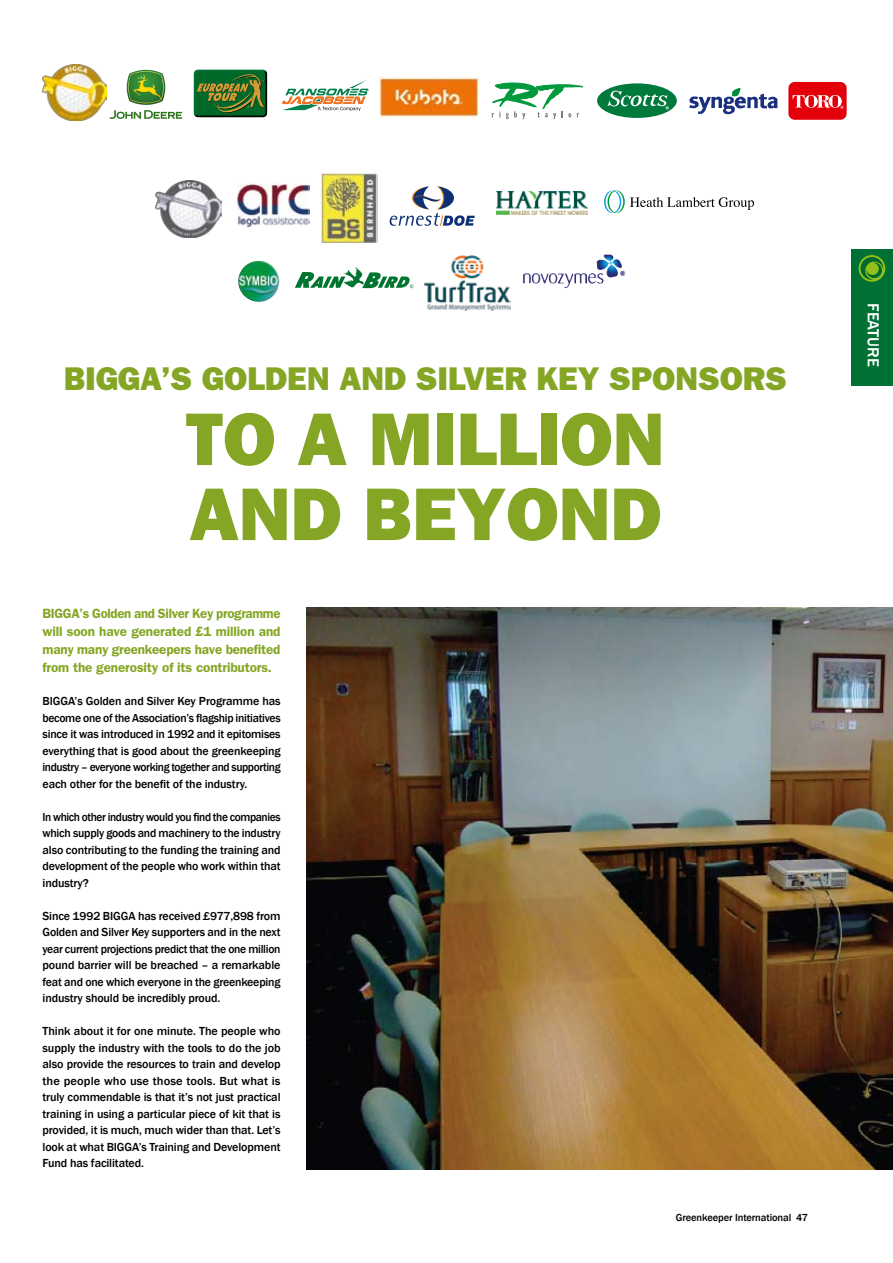
<style>
.page{position:relative;width:893px;height:1263px;background:#fff}
.page>*{position:absolute;margin:0;border:0;box-sizing:border-box;transform-origin:0 0}
.t1{font:800 75px/75px "Franklin Gothic";color:#85a625}
.t2{font:800 33px "Franklin Gothic";color:#85a625}
.t3{font:500 16.5px "Franklin Gothic";letter-spacing:-.005em;color:#fff}
.t4{font:600 13.5px/18px "Franklin Gothic";letter-spacing:-.01em;color:#85a625;text-align:justify}
.t5{font:500 12px/16.5px "Franklin Gothic";letter-spacing:-.01em;color:#000;text-align:justify}
.t6{font:500 12px/16.5px "Franklin Gothic";letter-spacing:-.01em;color:#000;text-align:justify;scale:.95 1}
.t7{font:500 10.5px "Franklin Gothic";letter-spacing:-.01em;color:#000}
</style>
<div class="page">
<img style="left:306px;top:607px;width:587px;height:563px">
<img style="left:237px;top:183px;width:73px;height:44px">
<img style="left:320px;top:172px;width:58px;height:71px">
<svg style="left:390px;top:186px;width:85px;height:40px"></svg>
<img style="left:496px;top:191px;width:92px;height:24px">
<svg style="left:604px;top:190px;width:150px;height:23px"></svg>
<img style="left:596px;top:255px;width:22px;height:23px">
<svg style="left:295px;top:267px;width:118px;height:21px"></svg>
<svg style="left:248px;top:261px;width:11px;height:3px"></svg>
<img style="left:424px;top:255px;width:86px;height:56px">
<img style="left:156px;top:180px;width:65px;height:57px">
<div style="left:852px;top:249px;width:41px;height:137px;background:#007135"></div>
<svg style="left:859px;top:255px;width:26px;height:27px"></svg>
<svg style="left:860px;top:257px;width:23px;height:23px"></svg>
<img style="left:43px;top:64px;width:63px;height:56px">
<svg style="left:194px;top:70px;width:73px;height:47px;background:#306a28"></svg>
<svg style="left:282px;top:79px;width:86px;height:32px"></svg>
<svg style="left:110px;top:70px;width:72px;height:49px"></svg>
<svg style="left:492px;top:83px;width:91px;height:36px"></svg>
<div style="left:596px;top:83px;width:82px;height:36px;background:#00793d;border-radius:50%"></div>
<div style="left:595px;top:82px;width:83px;height:38px;border:2px solid #fff;border-radius:50%"></div>
<svg style="left:607px;top:91px;width:62px;height:19px"></svg>
<svg style="left:689px;top:88px;width:88px;height:26px"></svg>
<div style="left:788px;top:82px;width:59px;height:38px;background:#e3000b;border-radius:6px"></div>
<svg style="left:792px;top:95px;width:51px;height:14px"></svg>
<img style="left:378px;top:77px;width:102px;height:41px">
<h2 class="t2" style="left:64px;top:359px;width:55px">BIGGA</h2>
<h2 class="t2" style="left:161px;top:359px;width:64px">’S GOLD</h2>
<h2 class="t2" style="left:287px;top:359px;width:76px">EN AND</h2>
<h2 class="t2" style="left:416px;top:359px;width:20px">SILVER</h2>
<h2 class="t2" style="left:536px;top:359px;width:22px">KEY</h2>
<h2 class="t2" style="left:609px;top:359px;width:24px">SPONSORS</h2>
<h1 class="t1" style="left:186px;top:402px;width:286px">TO A MILLION<br>AND</h1>
<h1 class="t1" style="left:363px;top:477px;width:99px">BEYOND</h1>
<p class="t4" style="left:43px;top:605px;width:239px">BIGGA’s Golden and Silver Key programme will soon have generated £1 million and many many greenkeepers have benefited from the generosity of its contributors.</p>
<p class="t5" style="left:43px;top:693px;width:240px">BIGGA’s Golden and Silver Key Programme has become one of the Association’s flagship initiatives since it was introduced in 1992 and it epitomises everything that is good about the greenkeeping industry – everyone working together and supporting each other for the benefit of the industry.</p>
<p class="t6" style="left:43px;top:809px;width:252px">In which other industry would you find the companies which supply goods and machinery to the industry also contributing to the funding the training and development of the people who work within that industry?</p>
<p class="t5" style="left:43px;top:908px;width:240px">Since 1992 BIGGA has received £977,898 from Golden and Silver Key supporters and in the next year current projections predict that the one million pound barrier will be breached – a remarkable feat and one which everyone in the greenkeeping industry should be incredibly proud.</p>
<p class="t5" style="left:43px;top:1023px;width:240px">Think about it for one minute. The people who supply the industry with the tools to do the job also provide the resources to train and develop the people who use those tools. But what is truly commendable is that it’s not just practical training in using a particular piece of kit that is provided, it is much, much wider than that. Let’s look at what BIGGA’s Training and Development Fund has facilitated.</p>
<p class="t7" style="left:676px;top:1211px;width:134px">Greenkeeper International 47</p>
<h3 class="t3" style="left:883px;top:303px;width:65px;rotate:90deg">FEATURE</h3>
</div>
